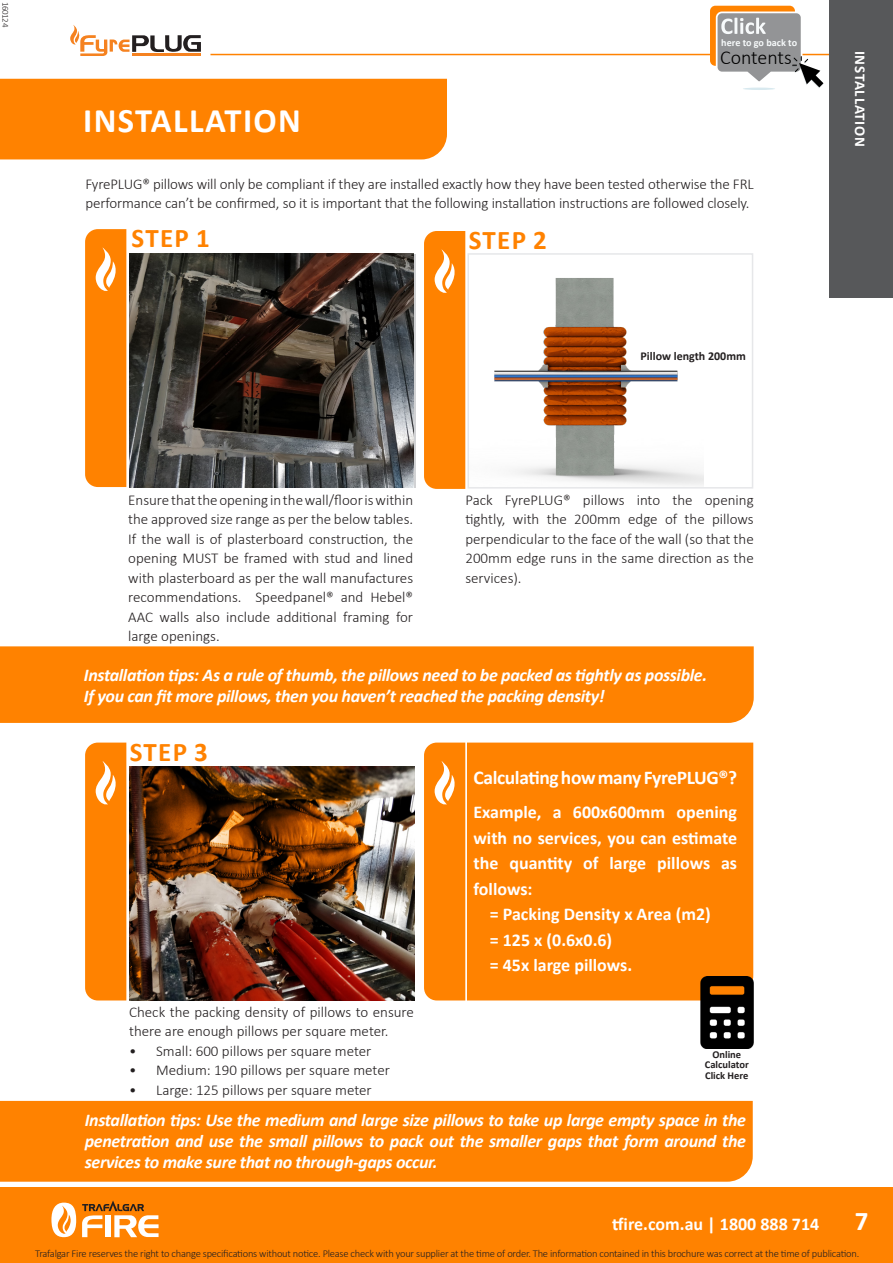
<style>
.page{position:relative;width:893px;height:1263px;background:#fff}
.page>*{position:absolute;margin:0;border:0;box-sizing:border-box;transform-origin:0 0}
.t1{font:700 34.5px "Calibri";letter-spacing:.04em;color:#fff}
.t2{font:700 27px "Calibri";letter-spacing:.05em;color:#ff8200}
.t3{font:700 27px "Calibri";color:#fff}
.t4{font:300 19.95px "Calibri";color:#000}
.t5{font:700 19.5px "Calibri";letter-spacing:-.02em;color:#fff}
.t6{font:italic 700 18px/21px "Calibri";letter-spacing:-.02em;color:#fff;text-align:justify}
.t7{font:700 18px/25.5px "Calibri";color:#fff;text-align:justify}
.t8{font:300 15px/19.5px "Calibri";letter-spacing:-.005em;color:#231f20}
.t9{font:700 15px "Calibri";letter-spacing:.05em;color:#fff}
.t10{font:700 12px "Calibri";color:#231f20}
.t11{font:300 10.5px "Calibri";letter-spacing:-.02em;color:#231f20}
.t12{font:700 10.5px/10.5px "Calibri";color:#231f20;text-align:center}
.t13{font:700 10.2px "Calibri";color:#f7fafb}
.t14{font:300 9px "Calibri";letter-spacing:-.04em;color:#231f20}
</style>
<div class="page">
<svg style="left:70px;top:25px;width:131px;height:31px"></svg>
<hr style="left:132px;top:53px;width:69px;height:3px;background:#f58220">
<hr style="left:210px;top:54px;width:619px;height:1px;background:#ff8200">
<div style="left:829px;top:0;width:64px;height:298px;background:#57585a"></div>
<div style="left:0;top:1187px;width:893px;height:76px;background:#ff8200"></div>
<svg style="left:51px;top:1202px;width:25px;height:35px"></svg>
<svg style="left:82px;top:1200px;width:77px;height:37px"></svg>
<div style="left:467px;top:742px;width:286px;height:258px;background:#ff8200"></div>
<img style="left:129px;top:767px;width:285px;height:233px">
<div style="left:0;top:646px;width:754px;height:77px;background:#ff8200"></div>
<div style="left:0;top:1101px;width:753px;height:81px;background:#ff8200"></div>
<img style="left:494px;top:278px;width:209px;height:207px">
<div style="left:467px;top:253px;width:286px;height:236px;border:2px solid #e6e7e9"></div>
<img style="left:129px;top:253px;width:285px;height:234px">
<div style="left:0;top:79px;width:447px;height:80px;background:#ff8200"></div>
<img style="left:691px;top:976px;width:63px;height:72px">
<svg style="left:85px;top:229px;width:41px;height:258px;background:#ff870b"></svg>
<svg style="left:85px;top:742px;width:41px;height:258px;background:#ff880c"></svg>
<div style="left:424px;top:742px;width:41px;height:258px;background:#ff8200"></div>
<div style="left:424px;top:231px;width:41px;height:258px;background:#ff8200"></div>
<hr style="left:743px;top:88px;width:32px;height:2px;background:#d8e9ef;border-radius:50%">
<svg style="left:710px;top:6px;width:113px;height:82px"></svg>
<p class="t14" style="left:11px;top:2px;width:27px;rotate:90deg">160124</p>
<p class="t1" style="left:83px;top:96px;width:219px">INSTALLATION</p>
<p class="t13" style="left:721px;top:35px;width:77px">here to go back to</p>
<h3 class="t4" style="left:720px;top:45px;width:73px">Contents</h3>
<p class="t8" style="left:85px;top:174px;width:670px">FyrePLUG® pillows will only be compliant if they are installed exactly how they have been tested otherwise the FRL performance can’t be confirmed, so it is important that the following installation instructions are followed closely.</p>
<p class="t2" style="left:132px;top:219px;width:80px">STEP 1</p>
<p class="t2" style="left:469px;top:221px;width:80px">STEP 2</p>
<p class="t10" style="left:640px;top:348px;width:107px">Pillow length 200mm</p>
<p class="t9" style="left:871px;top:51px;width:98px;rotate:90deg">INSTALLATION</p>
<p class="t8" style="left:128px;top:490px;width:286px;text-align:justify">Ensure that the opening in the wall/floor is within the approved size range as per the below tables.<br>If the wall is of plasterboard construction, the opening MUST be framed with stud and lined with plasterboard as per the wall manufactures recommendations. Speedpanel® and Hebel® AAC walls also include additional framing for large openings.</p>
<p class="t8" style="left:465px;top:490px;width:290px;text-align:justify">Pack FyrePLUG® pillows into the opening tightly, with the 200mm edge of the pillows perpendicular to the face of the wall (so that the 200mm edge runs in the same direction as the services).</p>
<p class="t6" style="left:84px;top:664px;width:625px">Installation tips: As a rule of thumb, the pillows need to be packed as tightly as possible.</p>
<p class="t6" style="left:84px;top:685px;width:522px">If you can fit more pillows, then you haven’t reached the packing density!</p>
<p class="t2" style="left:130px;top:732px;width:80px">STEP 3</p>
<p class="t8" style="left:129px;top:1002px;width:286px">Check the packing density of pillows to ensure there are enough pillows per square meter.</p>
<p class="t8" style="left:129px;top:1041px;width:244px">• Small: 600 pillows per square meter</p>
<p class="t8" style="left:129px;top:1060px;width:262px">• Medium: 190 pillows per square meter</p>
<p class="t8" style="left:129px;top:1080px;width:244px">• Large: 125 pillows per square meter</p>
<p class="t5" style="left:473px;top:764px;width:265px">Calculating how many FyrePLUG®?</p>
<p class="t7" style="left:473px;top:799px;width:265px">Example, a 600x600mm opening with no services, you can estimate the quantity of large pillows as follows:</p>
<p class="t7" style="left:490px;top:901px;width:222px">= Packing Density x Area (m2)</p>
<p class="t7" style="left:490px;top:927px;width:124px">= 125 x (0.6x0.6)</p>
<p class="t7" style="left:490px;top:952px;width:144px">= 45x large pillows.</p>
<p class="t12" style="left:705px;top:1049px;width:45px">Online<br>Calculator<br>Click Here</p>
<p class="t6" style="left:85px;top:1109px;width:663px">Installation tips: Use the medium and large size pillows to take up large empty space in the penetration and use the small pillows to pack out the smaller gaps that form around the services to make sure that no through-gaps occur.</p>
<p class="t7" style="left:612px;top:1211px;width:209px">tfire.com.au | 1800 888 714</p>
<h2 class="t3" style="left:855px;top:1202px;width:15px">7</h2>
<p class="t11" style="left:35px;top:1247px;width:825px">Trafalgar Fire reserves the right to change specifications without notice. Please check with your supplier at the time of order. The information contained in this brochure was correct at the time of publication.</p>
</div>
